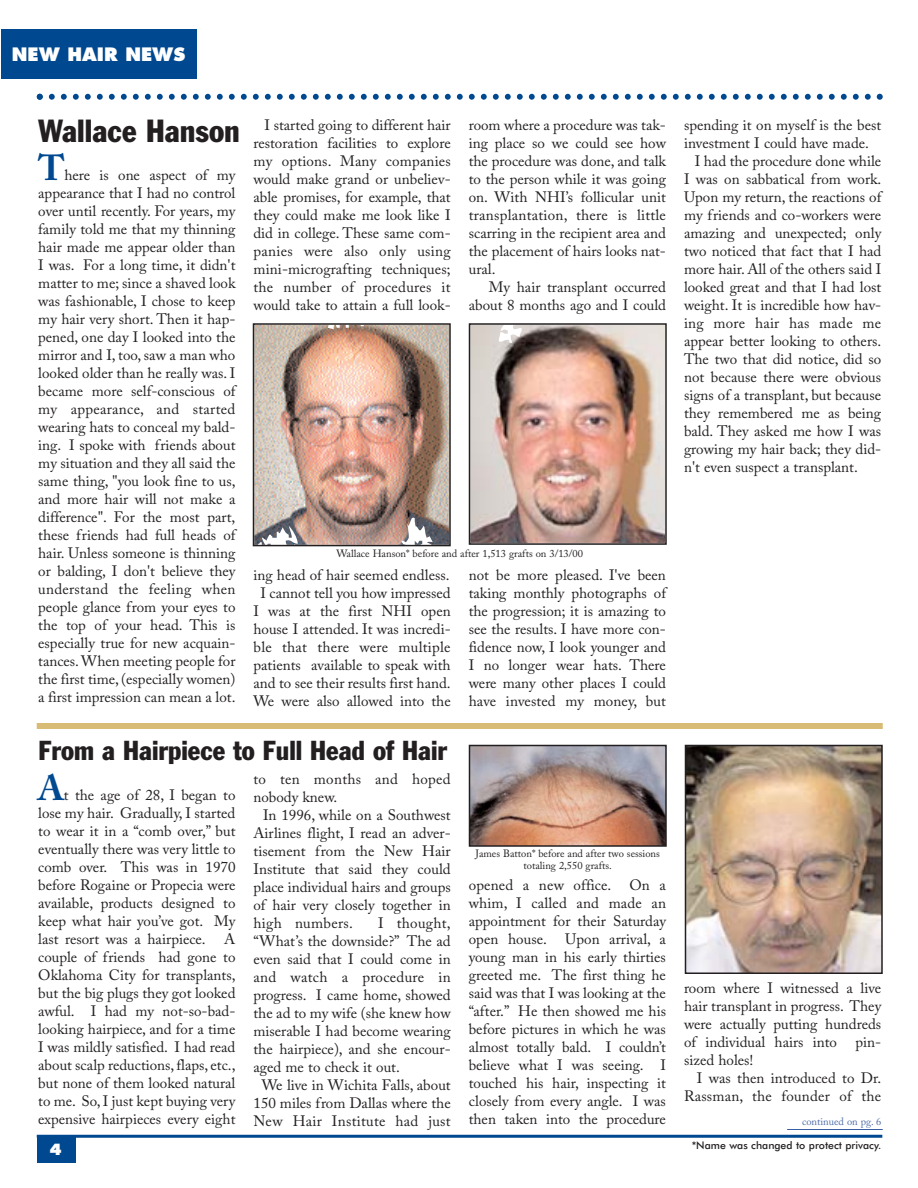
<style>
.page{position:relative;width:918px;height:1188px;background:#fff}
.page>*{position:absolute;margin:0;border:0;box-sizing:border-box;transform-origin:0 0}
.t1{font:700 36px "Adobe Caslon Pro";color:#004990}
.t2{font:condensed 31.5px "Franklin Gothic Std";color:#231f20}
.t3{font:condensed 27px "Franklin Gothic Std";color:#231f20}
.t4{font:800 18px "Futura Std";color:#fff}
.t5{font:15px/18px "Adobe Caslon Pro";color:#231f20;text-align:justify}
.t6{font:15px "Adobe Caslon Pro";letter-spacing:.02em;color:#231f20}
.t7{font:800 15px "Futura Std";color:#fff}
.t8{font:10.5px/12px "Adobe Caslon Pro";color:#231f20;text-align:center}
.t9{font:500 10.5px "Futura BT";color:#231f20}
.t10{font:10.5px "Adobe Caslon Pro";color:#4f6ca8}
</style>
<div class="page">
<div style="left:37px;top:1136px;width:39px;height:27px;background:#004990"></div>
<svg style="left:37px;top:94px;width:846px;height:6px"></svg>
<div style="left:1px;top:29px;width:195px;height:49px;background:#004990"></div>
<img style="left:472px;top:748px;width:192px;height:96px">
<div style="left:469px;top:745px;width:198px;height:102px;border:2px solid #231f20"></div>
<img style="left:688px;top:748px;width:192px;height:223px">
<div style="left:685px;top:745px;width:198px;height:229px;border:2px solid #231f20"></div>
<img style="left:472px;top:326px;width:192px;height:216px">
<div style="left:469px;top:323px;width:198px;height:222px;border:2px solid #231f20"></div>
<img style="left:256px;top:326px;width:192px;height:217px">
<div style="left:253px;top:323px;width:198px;height:223px;border:2px solid #231f20"></div>
<div style="left:37px;top:723px;width:846px;height:6px;background:#d8bb74"></div>
<hr style="left:787px;top:1129px;width:96px;height:1px;background:#3860a0">
<hr style="left:37px;top:1135px;width:845px;height:3px;background:#004990">
<p class="t4" style="left:12px;top:46px;width:175px">NEW HAIR NEWS</p>
<p class="t2" style="left:38px;top:118px;width:203px">Wallace Hanson</p>
<p class="t1" style="left:38px;top:154px;width:28px">T</p>
<p class="t5" style="left:38px;top:168px;width:199px;text-indent:26px">here is one aspect of my appearance that I had no control over until recently. For years, my family told me that my thinning hair made me appear older than I was. For a long time, it didn't matter to me; since a shaved look was fashionable, I chose to keep my hair very short. Then it hap&shy;pened, one day I looked into the mirror and I, too, saw a man who looked older than he really was. I became more self-conscious of my appearance, and started wearing hats to conceal my bald&shy;ing. I spoke with friends about my situation and they all said the same thing, "you look fine to us, and more hair will not make a difference". For the most part, these friends had full heads of hair. Unless someone is thinning or balding, I don't believe they understand the feeling when people glance from your eyes to the top of your head. This is especially true for new acquain&shy;tances. When meeting people for the first time, (especially women) a first impression can mean a lot.</p>
<p class="t5" style="left:254px;top:117px;width:199px;text-indent:11px">I started going to different hair restoration facilities to explore my options. Many companies would make grand or unbeliev&shy;able promises, for example, that they could make me look like I did in college. These same com&shy;panies were also only using mini-micrografting techniques; the number of procedures it would take to attain a full look-</p>
<p class="t5" style="left:469px;top:117px;width:199px">room where a procedure was tak-</p>
<p class="t5" style="left:469px;top:135px;width:199px">ing place so we could see how</p>
<p class="t5" style="left:469px;top:153px;width:199px">the procedure was done, and talk</p>
<p class="t5" style="left:469px;top:171px;width:199px">to the person while it was going</p>
<p class="t5" style="left:469px;top:189px;width:199px">on. With NHI’s follicular unit</p>
<p class="t5" style="left:469px;top:207px;width:199px">transplantation, there is little</p>
<p class="t5" style="left:469px;top:225px;width:199px">scarring in the recipient area and</p>
<p class="t5" style="left:469px;top:243px;width:199px">the placement of hairs looks nat-</p>
<p class="t5" style="left:469px;top:261px;width:28px">ural.</p>
<p class="t5" style="left:489px;top:279px;width:179px">My hair transplant occurred</p>
<p class="t5" style="left:469px;top:297px;width:199px">about 8 months ago and I could</p>
<p class="t8" style="left:336px;top:549px;width:248px">Wallace Hanson* before and after 1,513 grafts on 3/13/00</p>
<p class="t5" style="left:254px;top:567px;width:199px;text-align:center">ing head of hair seemed endless.<br>I cannot tell you how impressed<br>I was at the first NHI open house I attended. It was incredi&shy;ble that there were multiple patients available to speak with and to see their results first hand.<br>We were also allowed into the</p>
<p class="t5" style="left:469px;top:567px;width:199px">not be more pleased. I've been taking monthly photographs of the progression; it is amazing to see the results. I have more con&shy;fidence now, I look younger and I no longer wear hats. There were many other places I could have invested my money, but</p>
<p class="t3" style="left:39px;top:739px;width:410px">From a Hairpiece to Full Head of Hair</p>
<p class="t1" style="left:38px;top:774px;width:28px">A</p>
<p class="t5" style="left:38px;top:788px;width:199px;text-indent:26px">t the age of 28, I began to lose my hair. Gradually, I started to wear it in a “comb over,” but eventually there was very little to comb over. This was in 1970 before Rogaine or Propecia were available, products designed to keep what hair you’ve got. My last resort was a hairpiece. A couple of friends had gone to Oklahoma City for transplants, but the big plugs they got looked awful. I had my not-so-bad&shy;looking hairpiece, and for a time I was mildly satisfied. I had read about scalp reductions, flaps, etc., but none of them looked natural to me. So, I just kept buying very expensive hairpieces every eight</p>
<p class="t7" style="left:50px;top:1143px;width:14px">4</p>
<p class="t6" style="left:254px;top:774px;width:199px">to ten months and hoped</p>
<p class="t5" style="left:254px;top:790px;width:85px">nobody knew.</p>
<p class="t5" style="left:263px;top:808px;width:189px">In 1996, while on a Southwest</p>
<p class="t5" style="left:254px;top:826px;width:199px">Airlines flight, I read an adver-</p>
<p class="t5" style="left:254px;top:844px;width:199px">tisement from the New Hair</p>
<p class="t5" style="left:254px;top:862px;width:199px">Institute that said they could</p>
<p class="t5" style="left:254px;top:880px;width:199px">place individual hairs and groups</p>
<p class="t5" style="left:254px;top:898px;width:199px">of hair very closely together in</p>
<p class="t6" style="left:254px;top:918px;width:101px">high numbers.</p>
<p class="t6" style="left:378px;top:918px;width:74px">I thought,</p>
<p class="t5" style="left:254px;top:934px;width:199px">“What’s the downside?” The ad</p>
<p class="t5" style="left:254px;top:952px;width:199px">even said that I could come in</p>
<p class="t6" style="left:254px;top:972px;width:199px">and watch a procedure in</p>
<p class="t5" style="left:254px;top:988px;width:199px">progress. I came home, showed</p>
<p class="t5" style="left:254px;top:1006px;width:199px">the ad to my wife (she knew how</p>
<p class="t5" style="left:254px;top:1024px;width:199px">miserable I had become wearing</p>
<p class="t5" style="left:254px;top:1042px;width:199px">the hairpiece), and she encour-</p>
<p class="t5" style="left:254px;top:1060px;width:148px">aged me to check it out.</p>
<p class="t5" style="left:262px;top:1078px;width:190px">We live in Wichita Falls, about</p>
<p class="t5" style="left:254px;top:1096px;width:199px">150 miles from Dallas where the</p>
<p class="t6" style="left:254px;top:1116px;width:199px">New Hair Institute had just</p>
<p class="t8" style="left:476px;top:849px;width:186px">James Batton* before and after two sessions totaling 2,550 grafts.</p>
<p class="t5" style="left:469px;top:877px;width:199px">opened a new office. On a whim, I called and made an appointment for their Saturday open house. Upon arrival, a young man in his early thirties greeted me. The first thing he said was that I was looking at the “after.” He then showed me his before pictures in which he was almost totally bald. I couldn’t believe what I was seeing. I touched his hair, inspecting it closely from every angle. I was then taken into the procedure</p>
<p class="t5" style="left:684px;top:117px;width:199px">spending it on myself is the best</p>
<p class="t5" style="left:684px;top:135px;width:186px">investment I could have made.</p>
<p class="t5" style="left:695px;top:153px;width:188px">I had the procedure done while</p>
<p class="t5" style="left:684px;top:171px;width:199px">I was on sabbatical from work.</p>
<p class="t5" style="left:684px;top:189px;width:199px">Upon my return, the reactions of</p>
<p class="t5" style="left:684px;top:207px;width:199px">my friends and co-workers were</p>
<p class="t5" style="left:684px;top:225px;width:199px">amazing and unexpected; only</p>
<p class="t5" style="left:684px;top:243px;width:199px">two noticed that fact that I had</p>
<p class="t5" style="left:684px;top:261px;width:199px">more hair. All of the others said I</p>
<p class="t5" style="left:684px;top:279px;width:199px">looked great and that I had lost</p>
<p class="t5" style="left:684px;top:297px;width:199px">weight. It is incredible how hav-</p>
<p class="t5" style="left:684px;top:315px;width:199px">ing more hair has made me</p>
<p class="t5" style="left:684px;top:333px;width:199px">appear better looking to others.</p>
<p class="t5" style="left:684px;top:351px;width:199px">The two that did notice, did so</p>
<p class="t5" style="left:684px;top:369px;width:199px">not because there were obvious</p>
<p class="t5" style="left:684px;top:387px;width:199px">signs of a transplant, but because</p>
<p class="t5" style="left:684px;top:405px;width:199px">they remembered me as being</p>
<p class="t5" style="left:684px;top:423px;width:199px">bald. They asked me how I was</p>
<p class="t5" style="left:684px;top:441px;width:199px">growing my hair back; they did-</p>
<p class="t5" style="left:684px;top:459px;width:175px">n't even suspect a transplant.</p>
<p class="t5" style="left:684px;top:980px;width:199px">room where I witnessed a live</p>
<p class="t5" style="left:684px;top:998px;width:199px">hair transplant in progress. They</p>
<p class="t5" style="left:684px;top:1016px;width:199px">were actually putting hundreds</p>
<p class="t5" style="left:684px;top:1034px;width:199px">of individual hairs into pin-</p>
<p class="t5" style="left:684px;top:1052px;width:71px">sized holes!</p>
<p class="t5" style="left:697px;top:1070px;width:186px">I was then introduced to Dr.</p>
<p class="t5" style="left:684px;top:1088px;width:199px">Rassman, the founder of the</p>
<p class="t10" style="left:802px;top:1118px;width:81px">continued on pg. 6</p>
<p class="t9" style="left:692px;top:1141px;width:191px">*Name was changed to protect privacy.</p>
</div>
